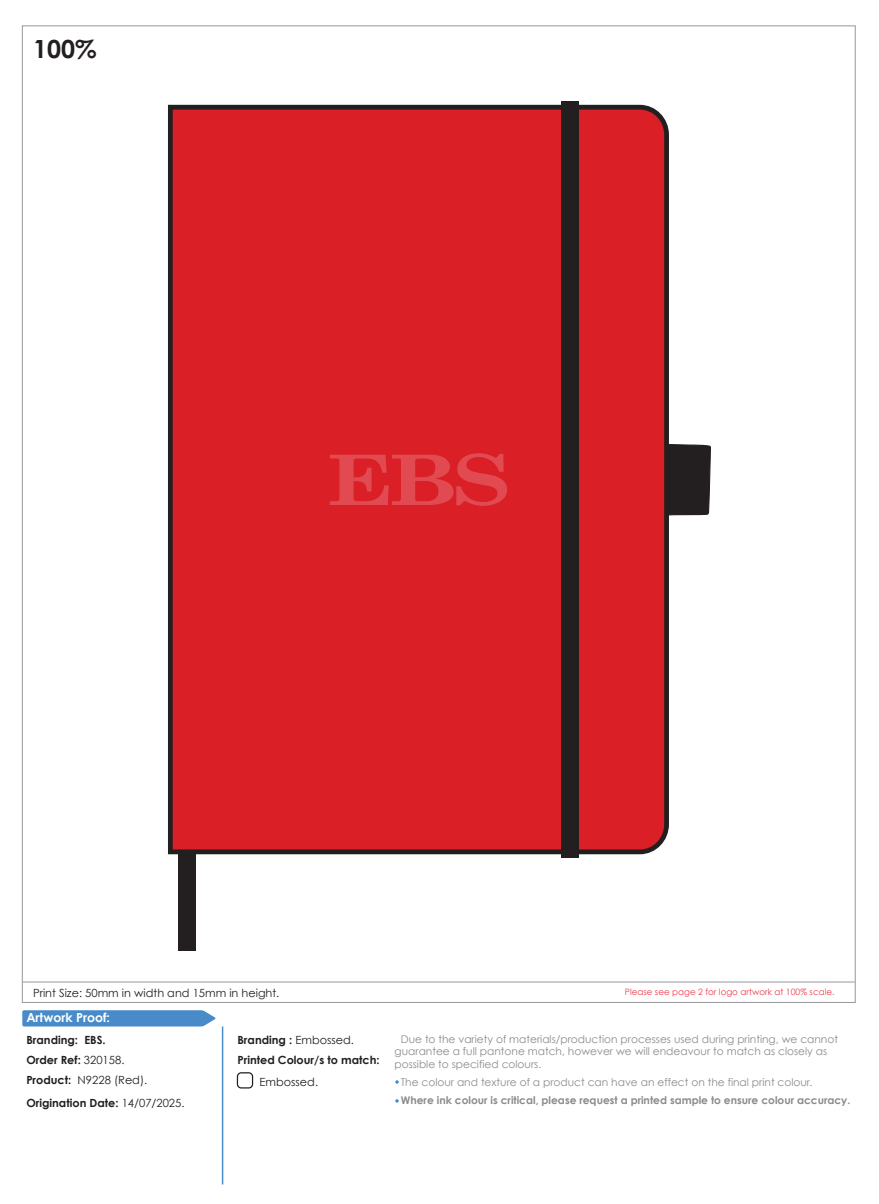
<style>
.page{position:relative;width:879px;height:1204px;background:#fff}
.page>*{position:absolute;margin:0;border:0;box-sizing:border-box;transform-origin:0 0}
.t1{font:700 25px "Century Gothic";color:#231f20}
.t2{font:700 12.5px "Century Gothic";color:#fff}
.t3{font:700 11.25px/20px "Century Gothic";color:#231f20}
.t4{font:11.25px "Century Gothic";color:#231f20}
.t5{font:10.62px/12.8px "Century Gothic";color:#8b8a8d}
.t6{font:700 10.62px "Century Gothic";color:#8b8a8d}
.t7{font:8.75px "Century Gothic";color:#ef3a4c}
.s1{font-weight:400}
</style>
<div class="page">
<hr style="left:23px;top:981px;width:831px;height:1px;background:#999899">
<svg style="left:22px;top:1010px;width:194px;height:16px;background:#5190cb"></svg>
<hr style="left:222px;top:1026px;width:1px;height:158px;background:#498bc9">
<svg style="left:395px;top:1099px;width:4px;height:3px"></svg>
<div style="left:237px;top:1071px;width:16px;height:17px;border:1px solid #231f20;border-radius:4px"></div>
<div style="left:178px;top:195px;width:18px;height:755px;background:#231f20"></div>
<div style="left:671px;top:444px;width:40px;height:72px;background:#231f20"></div>
<div style="left:168px;top:104px;width:503px;height:751px;background:#da1f26"></div>
<div style="left:561px;top:101px;width:18px;height:756px;background:#231f20"></div>
<svg style="left:330px;top:453px;width:177px;height:52px;background:#dd3339"></svg>
<h1 class="t1" style="left:33px;top:30px;width:65px">100%</h1>
<p class="t4" style="left:33px;top:984px;width:248px">Print Size: 50mm in width and 15mm in height.</p>
<p class="t7" style="left:625px;top:985px;width:211px">Please see page 2 for logo artwork at 100% scale.</p>
<p class="t2" style="left:26px;top:1008px;width:85px">Artwork Proof:</p>
<p class="t3" style="left:26px;top:1028px;width:122px">Branding: EBS.<br>Order Ref: <span class="s1">320158.<br></span>Product: <span class="s1">N9228 (Red).</span></p>
<p class="t3" style="left:26px;top:1092px;width:160px">Origination Date: <span class="s1">14/07/2025.</span></p>
<p class="t5" style="left:394px;top:1032px;width:445px;text-indent:6px">Due to the variety of materials/production processes used during printing, we cannot guarantee a full pantone match, however we will endeavour to match as closely as possible to specified colours.</p>
<p class="t5" style="left:401px;top:1075px;width:413px">The colour and texture of a product can have an effect on the final print colour.</p>
<p class="t6" style="left:401px;top:1091px;width:451px">Where ink colour is critical, please request a printed sample to ensure colour accuracy.</p>
<p class="t3" style="left:237px;top:1029px;width:144px">Branding : <span class="s1">Embossed.<br></span>Printed Colour/s to match:</p>
<p class="t4" style="left:260px;top:1073px;width:60px">Embossed.</p>
</div>
